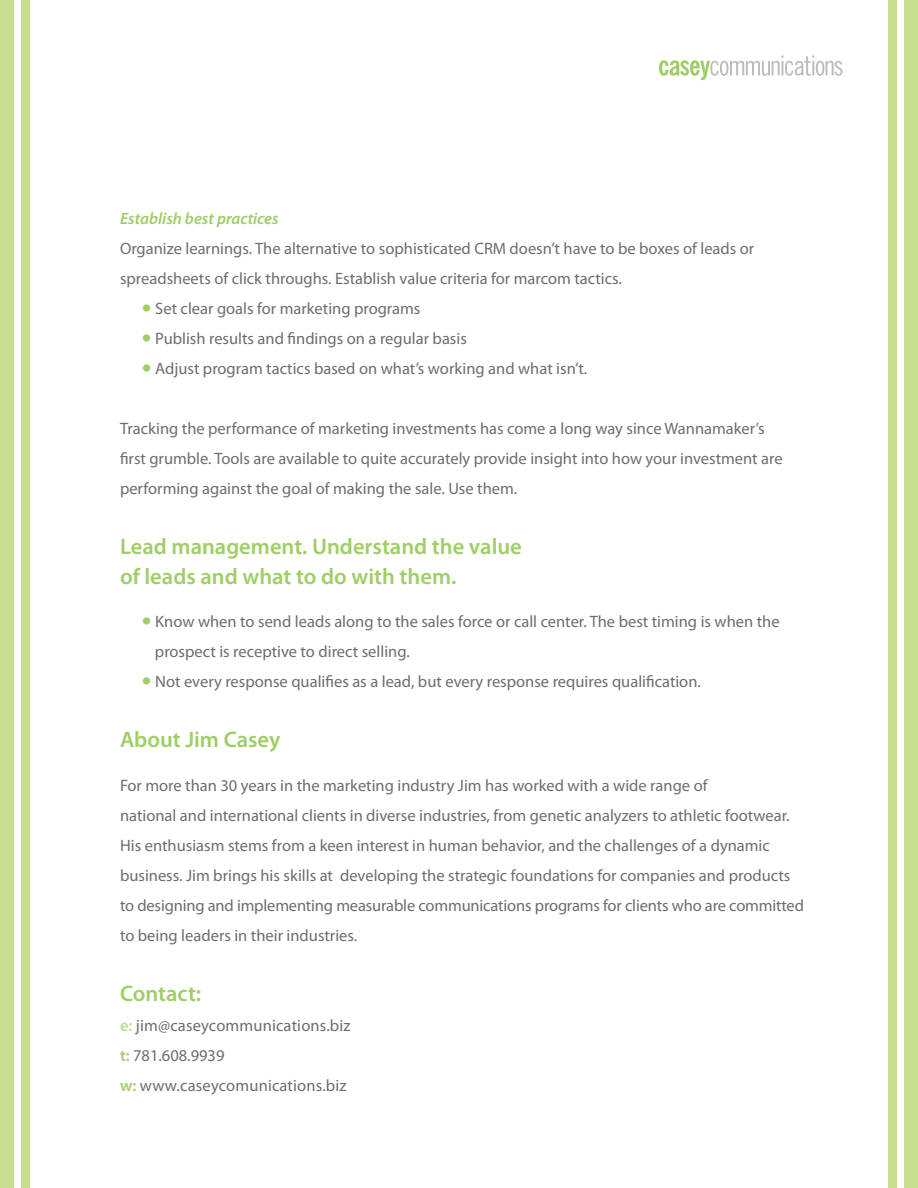
<style>
.page{position:relative;width:918px;height:1188px;background:#fff}
.page>*{position:absolute;margin:0;border:0;box-sizing:border-box;transform-origin:0 0}
.t1{font:600 22.5px "Myriad Pro";color:#9fce66}
.t2{font:16.5px/30px "Myriad Pro";color:#6c6d70}
.t3{font:italic 600 16.5px "Myriad Pro";color:#9fce66}
.s1{font-size:34.5px;color:#9fce66}
.s2{font-weight:600;color:#bbda93}
.s3{font-weight:600;color:#9fce66}
</style>
<div class="page">
<div style="left:904px;top:0;width:14px;height:1188px;background:#c7df8e"></div>
<div style="left:888px;top:0;width:9px;height:1188px;background:#c7df8e"></div>
<div style="left:0;top:0;width:14px;height:1188px;background:#c7df8e"></div>
<div style="left:21px;top:0;width:9px;height:1188px;background:#c7df8e"></div>
<svg style="left:659px;top:56px;width:184px;height:24px"></svg>
<p class="t3" style="left:120px;top:208px;width:160px">Establish best practices</p>
<p class="t2" style="left:120px;top:233px;width:636px">Organize learnings. The alternative to sophisticated CRM doesn’t have to be boxes of leads or spreadsheets of click throughs. Establish value criteria for marcom tactics.</p>
<p class="t2" style="left:142px;top:293px;width:280px"><span class="s1">•</span> Set clear goals for marketing programs</p>
<p class="t2" style="left:142px;top:323px;width:326px"><span class="s1">•</span> Publish results and findings on a regular basis</p>
<p class="t2" style="left:142px;top:353px;width:447px"><span class="s1">•</span> Adjust program tactics based on what’s working and what isn’t.</p>
<p class="t2" style="left:120px;top:413px;width:664px">Tracking the performance of marketing investments has come a long way since Wannamaker’s first grumble. Tools are available to quite accurately provide insight into how your investment are performing against the goal of making the sale. Use them.</p>
<p class="t1" style="left:120px;top:532px;width:403px">Lead management. Understand the value</p>
<p class="t1" style="left:120px;top:562px;width:338px">of leads and what to do with them.</p>
<p class="t2" style="left:155px;top:607px;width:626px;text-indent:-13px"><span class="s1">•</span> Know when to send leads along to the sales force or call center. The best timing is when the prospect is receptive to direct selling.</p>
<p class="t2" style="left:142px;top:667px;width:561px"><span class="s1">•</span> Not every response qualifies as a lead, but every response requires qualification.</p>
<p class="t1" style="left:120px;top:726px;width:162px">About Jim Casey</p>
<p class="t2" style="left:120px;top:770px;width:589px">For more than 30 years in the marketing industry Jim has worked with a wide range of</p>
<p class="t2" style="left:120px;top:800px;width:686px">national and international clients in diverse industries, from genetic analyzers to athletic footwear.<br>His enthusiasm stems from a keen interest in human behavior, and the challenges of a dynamic business. Jim brings his skills at developing the strategic foundations for companies and products to designing and implementing measurable communications programs for clients who are committed to being leaders in their industries.</p>
<p class="t1" style="left:120px;top:979px;width:83px">Contact:</p>
<p class="t2" style="left:120px;top:1010px;width:232px"><span class="s2">e:</span> jim@caseycommunications.biz</p>
<p class="t2" style="left:120px;top:1040px;width:106px"><span class="s3">t:</span> 781.608.9939</p>
<p class="t2" style="left:120px;top:1070px;width:228px"><span class="s3">w:</span> www.caseycomunications.biz</p>
</div>
